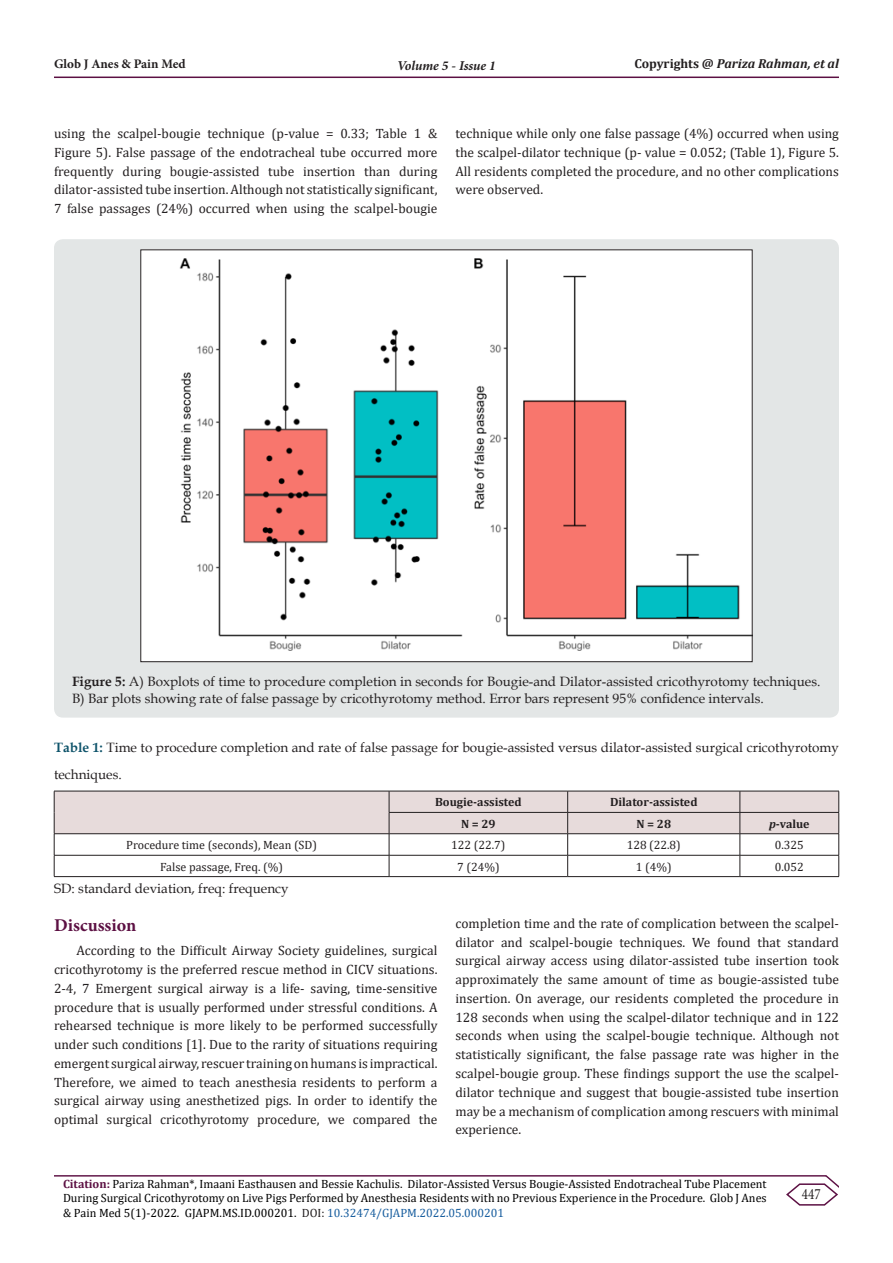
<style>
.page{position:relative;width:893px;height:1263px;background:#fff}
.page>*{position:absolute;margin:0;border:0;box-sizing:border-box;transform-origin:0 0}
.t1{font:700 18px "Minion Pro";color:#5c1043}
.t2{font:15.75px "Minion Pro";color:#231f20;scale:.83 1}
.Body_Text{font:13.5px/18.8px "Cambria";color:#231f20;text-align:justify}
.Body_Text-2{font:13.5px/16.2px "Book Antiqua";color:#231f20}
.t3{font:italic 700 13.5px "Minion Pro";letter-spacing:-.005em;color:#231f20}
.t4{font:italic 700 13.05px "Cambria";color:#231f20}
.t5{font:700 13.05px "Minion Pro";color:#231f20}
.t6{font:12px/14.4px "Cambria";color:#000;text-align:justify}
.t7{font:12px "Cambria";color:#231f20}
.t8{font:700 12px "Cambria";color:#231f20}
.s1{font-style:normal}
.s2{font-weight:700}
.s3{font-weight:700;color:#0e536a}
.s4{font-style:italic}
.s5{font-weight:700;color:#5c1043}
.s6{color:#231f20}
.s7{color:#175d9e}
</style>
<div class="page">
<hr style="left:54px;top:1175px;width:772px;height:1px;background:#5c1043">
<hr style="left:54px;top:77px;width:785px;height:1px;background:#5c1043">
<svg style="left:785px;top:1175px;width:54px;height:31px"></svg>
<div style="left:54px;top:239px;width:785px;height:479px;background:#e3e6e6;border-radius:9px"></div>
<img style="left:143px;top:252px;width:607px;height:408px">
<svg style="left:54px;top:791px;width:785px;height:85px"></svg>
<hr style="left:54px;top:876px;width:335px;height:1px;background:#231f20">
<hr style="left:389px;top:876px;width:179px;height:1px;background:#231f20">
<hr style="left:568px;top:876px;width:172px;height:1px;background:#231f20">
<hr style="left:740px;top:876px;width:99px;height:1px;background:#231f20">
<p class="t5" style="left:54px;top:55px;width:133px">Glob J Anes &amp; Pain Med</p>
<p class="t3" style="left:397px;top:56px;width:100px">Volume 5 - Issue 1</p>
<p class="t4" style="left:634px;top:54px;width:206px"><span class="s1">Copyrights @</span> Pariza Rahman, et al</p>
<p class="Body_Text" style="left:54px;top:124px;width:385px">using the scalpel-bougie technique (p-value = 0.33; Table 1 &amp; Figure 5). False passage of the endotracheal tube occurred more frequently during bougie-assisted tube insertion than during dilator-assisted tube insertion. Although not statistically significant, 7 false passages (24%) occurred when using the scalpel-bougie</p>
<p class="Body_Text" style="left:455px;top:124px;width:385px">technique while only one false passage (4%) occurred when using the scalpel-dilator technique (p- value = 0.052; (Table 1), Figure 5.<br>All residents completed the procedure, and no other complications were observed.</p>
<p class="Body_Text-2" style="left:72px;top:673px;width:750px"><span class="s2">Figure 5:</span> A) Boxplots of time to procedure completion in seconds for Bougie-and Dilator-assisted cricothyrotomy techniques.<br>B) Bar plots showing rate of false passage by cricothyrotomy method. Error bars represent 95% confidence intervals.</p>
<p class="Body_Text-2" style="left:54px;top:733px;width:786px;line-height:27px"><span class="s3">Table 1:</span> Time to procedure completion and rate of false passage for bougie-assisted versus dilator-assisted surgical cricothyrotomy techniques.</p>
<p class="t8" style="left:435px;top:794px;width:88px">Bougie-assisted</p>
<p class="t8" style="left:610px;top:794px;width:89px">Dilator-assisted</p>
<p class="t8" style="left:461px;top:815px;width:36px">N = 29</p>
<p class="t8" style="left:636px;top:815px;width:36px">N = 28</p>
<p class="t8" style="left:769px;top:815px;width:42px"><span class="s4">p</span>-value</p>
<p class="t7" style="left:126px;top:838px;width:192px">Procedure time (seconds), Mean (SD)</p>
<p class="t7" style="left:451px;top:838px;width:56px">122 (22.7)</p>
<p class="t7" style="left:627px;top:838px;width:56px">128 (22.8)</p>
<p class="t7" style="left:775px;top:838px;width:31px">0.325</p>
<p class="t7" style="left:160px;top:859px;width:124px">False passage, Freq. (%)</p>
<p class="t7" style="left:457px;top:859px;width:44px">7 (24%)</p>
<p class="t7" style="left:636px;top:859px;width:37px">1 (4%)</p>
<p class="t7" style="left:775px;top:859px;width:31px">0.052</p>
<p class="Body_Text-2" style="left:54px;top:880px;width:236px">SD: standard deviation, freq: frequency</p>
<p class="t1" style="left:54px;top:912px;width:84px">Discussion</p>
<p class="Body_Text" style="left:54px;top:941px;width:385px;text-indent:22px">According to the Difficult Airway Society guidelines, surgical cricothyrotomy is the preferred rescue method in CICV situations.<br>2-4, 7 Emergent surgical airway is a life- saving, time-sensitive procedure that is usually performed under stressful conditions. A rehearsed technique is more likely to be performed successfully under such conditions [1]. Due to the rarity of situations requiring emergent surgical airway, rescuer training on humans is impractical.<br>Therefore, we aimed to teach anesthesia residents to perform a surgical airway using anesthetized pigs. In order to identify the optimal surgical cricothyrotomy procedure, we compared the</p>
<p class="Body_Text" style="left:455px;top:914px;width:385px">completion time and the rate of complication between the scalpel&shy;dilator and scalpel-bougie techniques. We found that standard surgical airway access using dilator-assisted tube insertion took approximately the same amount of time as bougie-assisted tube insertion. On average, our residents completed the procedure in 128 seconds when using the scalpel-dilator technique and in 122 seconds when using the scalpel-bougie technique. Although not statistically significant, the false passage rate was higher in the scalpel-bougie group. These findings support the use the scalpel&shy;dilator technique and suggest that bougie-assisted tube insertion may be a mechanism of complication among rescuers with minimal experience.</p>
<p class="t6" style="left:63px;top:1176px;width:705px"><span class="s5">Citation:</span> Pariza Rahman*, Imaani Easthausen and Bessie Kachulis. Dilator-Assisted Versus Bougie-Assisted Endotracheal Tube Placement During Surgical Cricothyrotomy on Live Pigs Performed by Anesthesia Residents with no Previous Experience in the Procedure. Glob J Anes &amp; Pain Med 5(1)-2022. GJAPM.MS.ID.000201. <span class="s6">DOI:</span> <span class="s7">10.32474/GJAPM.2022.05.000201</span></p>
<p class="t2" style="left:802px;top:1184px;width:24px">447</p>
</div>
